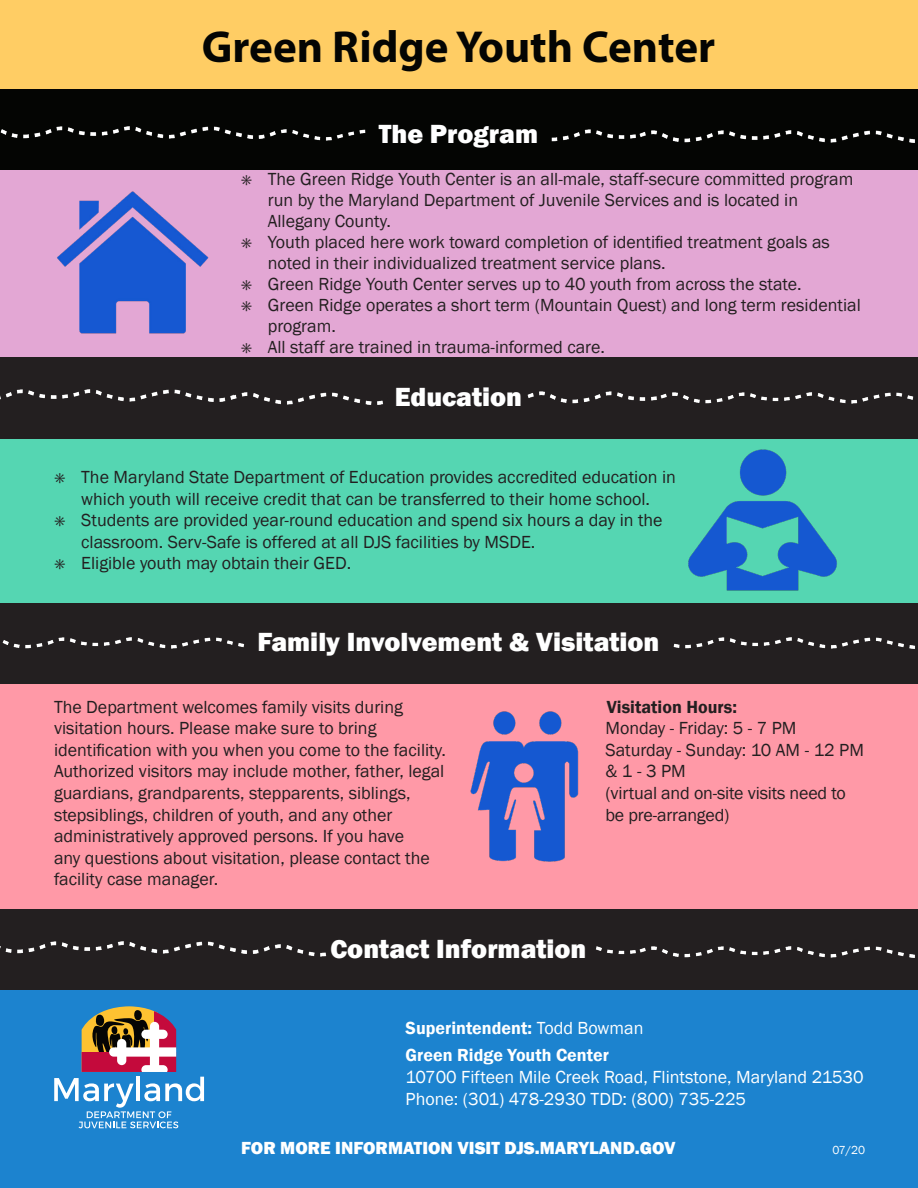
<style>
.page{position:relative;width:918px;height:1188px;background:#fff}
.page>*{position:absolute;margin:0;border:0;box-sizing:border-box;transform-origin:0 0}
.Main_Head{font:700 45px "Myriad Hebrew";color:#040503}
.t1{font:800 27px "Franklin Gothic";color:#fff}
.t2{font:18px/21.6px "Franklin Gothic";color:#231f20}
.t3{font:18px "Franklin Gothic";color:#fff}
.t4{font:600 18px "Franklin Gothic";color:#fff}
.t5{font:800 18px "Franklin Gothic";color:#fff}
.t6{font:600 18px "Franklin Gothic";color:#231f20}
.t7{font:12px "Franklin Gothic";color:#fff}
.s1{font-family:"Minion Pro"}
.s2{font-weight:400}
</style>
<div class="page">
<div style="left:0;top:959px;width:918px;height:229px;background:#1c83cf"></div>
<div style="left:0;top:665px;width:918px;height:280px;background:#ff99a7"></div>
<div style="left:0;top:428px;width:918px;height:203px;background:#55d6b2"></div>
<div style="left:0;top:0;width:918px;height:155px;background:#ffcd64"></div>
<div style="left:0;top:149px;width:918px;height:256px;background:#e3a7d4"></div>
<div style="left:0;top:89px;width:918px;height:81px;background:#040503"></div>
<div style="left:0;top:357px;width:918px;height:81px;background:#231f20"></div>
<div style="left:0;top:603px;width:918px;height:81px;background:#231f20"></div>
<div style="left:0;top:909px;width:918px;height:81px;background:#231f20"></div>
<svg style="left:54px;top:1006px;width:150px;height:122px"></svg>
<img style="left:688px;top:449px;width:149px;height:142px">
<img style="left:57px;top:191px;width:152px;height:143px">
<img style="left:470px;top:711px;width:109px;height:151px">
<img style="left:551px;top:130px;width:364px;height:12px">
<img style="left:527px;top:391px;width:387px;height:13px">
<img style="left:673px;top:637px;width:242px;height:12px">
<img style="left:596px;top:946px;width:319px;height:12px">
<img style="left:0;top:942px;width:270px;height:11px">
<img style="left:274px;top:945px;width:52px;height:11px">
<img style="left:2px;top:637px;width:243px;height:12px">
<img style="left:0;top:390px;width:226px;height:11px">
<img style="left:230px;top:393px;width:153px;height:11px">
<img style="left:0;top:126px;width:276px;height:12px">
<img style="left:280px;top:129px;width:86px;height:12px">
<p class="Main_Head" style="left:202px;top:22px;width:515px">Green Ridge Youth Center</p>
<h2 class="t1" style="left:379px;top:116px;width:161px">The Program</h2>
<p class="t2" style="left:268px;top:169px;width:587px;line-height:21px;text-indent:-27px"><span class="s1">✳</span> The Green Ridge Youth Center is an all-male, staff-secure committed program run by the Maryland Department of Juvenile Services and is located in<br>Allegany County.</p>
<p class="t2" style="left:268px;top:232px;width:564px;line-height:21px;text-indent:-27px"><span class="s1">✳</span> Youth placed here work toward completion of identified treatment goals as noted in their individualized treatment service plans.</p>
<p class="t2" style="left:241px;top:274px;width:562px"><span class="s1">✳</span> Green Ridge Youth Center serves up to 40 youth from across the state.</p>
<p class="t2" style="left:268px;top:295px;width:595px;line-height:21px;text-indent:-27px"><span class="s1">✳</span> Green Ridge operates a short term (Mountain Quest) and long term residential program.</p>
<p class="t2" style="left:241px;top:337px;width:366px"><span class="s1">✳</span> All staff are trained in trauma-informed care.</p>
<h2 class="t1" style="left:395px;top:379px;width:129px">Education</h2>
<p class="t2" style="left:54px;top:467px;width:623px;text-align:center"><span class="s1">✳</span> The Maryland State Department of Education provides accredited education in which youth will receive credit that can be transferred to their home school.</p>
<p class="t2" style="left:81px;top:510px;width:583px;text-indent:-27px"><span class="s1">✳</span> Students are provided year-round education and spend six hours a day in the classroom. Serv-Safe is offered at all DJS facilities by MSDE.</p>
<p class="t2" style="left:54px;top:553px;width:298px"><span class="s1">✳</span> Eligible youth may obtain their GED.</p>
<h2 class="t1" style="left:257px;top:625px;width:404px">Family Involvement &amp; Visitation</h2>
<p class="t2" style="left:54px;top:696px;width:394px">The Department welcomes family visits during visitation hours. Please make sure to bring identification with you when you come to the facility.<br>Authorized visitors may include mother, father, legal guardians, grandparents, stepparents, siblings, stepsiblings, children of youth, and any other administratively approved persons. If you have<br>any questions about visitation, please contact the facility case manager.</p>
<p class="t6" style="left:607px;top:695px;width:132px">Visitation Hours:</p>
<p class="t2" style="left:605px;top:718px;width:193px">Monday - Friday: 5 - 7 PM</p>
<p class="t2" style="left:605px;top:739px;width:260px">Saturday - Sunday: 10 AM - 12 PM &amp; 1 - 3 PM</p>
<p class="t2" style="left:605px;top:783px;width:242px">(virtual and on-site visits need to</p>
<p class="t2" style="left:605px;top:804px;width:126px">be pre-arranged)</p>
<h2 class="t1" style="left:330px;top:931px;width:258px">Contact Information</h2>
<p class="t4" style="left:406px;top:1017px;width:239px">Superintendent: <span class="s2">Todd Bowman</span></p>
<p class="t4" style="left:406px;top:1044px;width:205px">Green Ridge Youth Center</p>
<p class="t3" style="left:406px;top:1066px;width:460px">10700 Fifteen Mile Creek Road, Flintstone, Maryland 21530</p>
<p class="t3" style="left:406px;top:1087px;width:342px">Phone: (301) 478-2930 TDD: (800) 735-225</p>
<p class="t5" style="left:241px;top:1136px;width:436px">FOR MORE INFORMATION VISIT DJS.MARYLAND.GOV</p>
<p class="t7" style="left:832px;top:1143px;width:34px">07/20</p>
</div>
